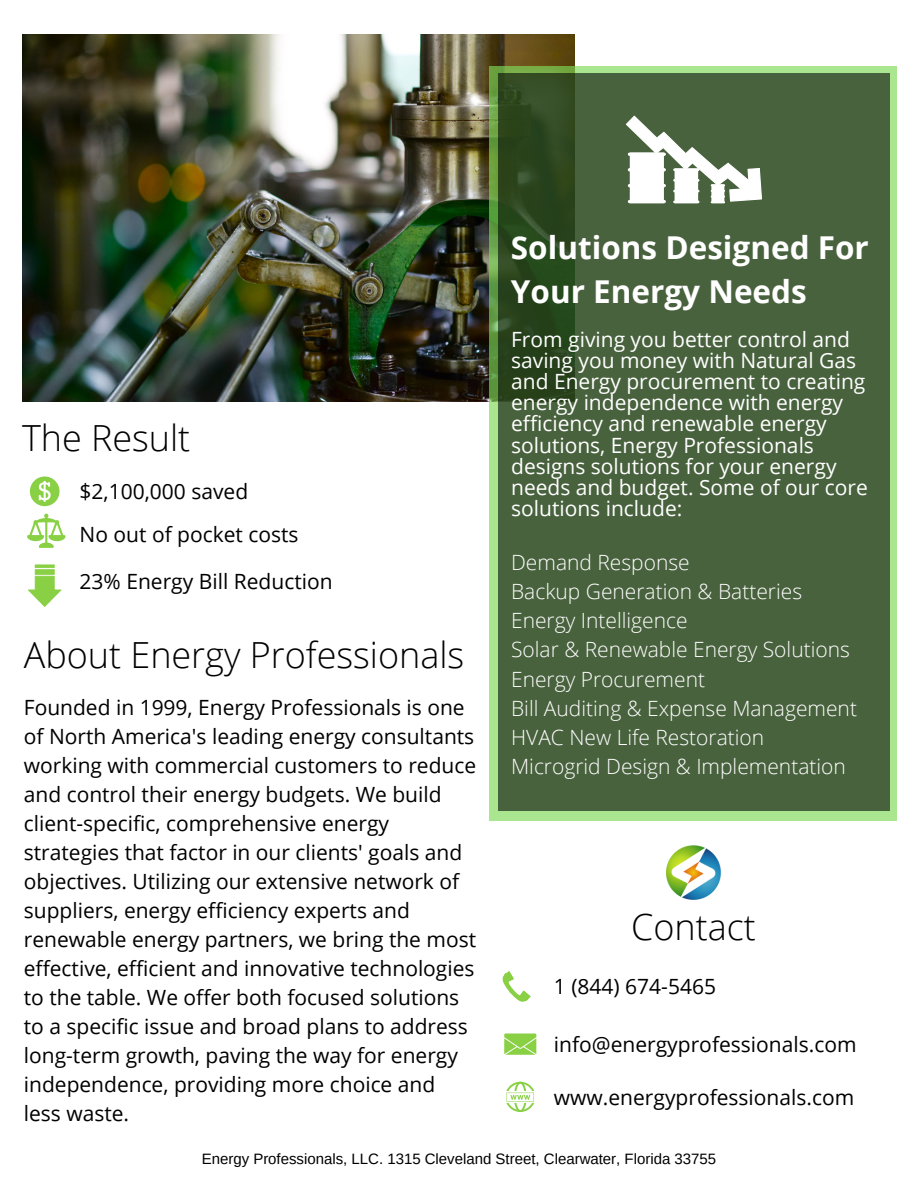
<style>
.page{position:relative;width:918px;height:1188px;background:#fff}
.page>*{position:absolute;margin:0;border:0;box-sizing:border-box;transform-origin:0 0}
.t1{font:300 36px "Open Sans";color:#000}
.t2{font:700 31.5px/43.5px "Open Sans";color:#fff}
.t3{font:21px/29px "Open Sans";color:#000}
.t4{font:21px/21.1px "Open Sans";color:#fff}
.t5{font:300 21px/29.2px "Open Sans";color:#fff}
.t6{font:15px "Arimo";color:#000}
</style>
<div class="page">
<img style="left:22px;top:35px;width:552px;height:366px">
<svg style="left:489px;top:66px;width:407px;height:755px;background:#9bd57f"></svg>
<svg style="left:498px;top:74px;width:392px;height:737px;background:#465f3b"></svg>
<svg style="left:30px;top:477px;width:30px;height:29px"></svg>
<svg style="left:28px;top:565px;width:34px;height:42px"></svg>
<svg style="left:626px;top:116px;width:136px;height:87px"></svg>
<img style="left:666px;top:845px;width:55px;height:55px">
<svg style="left:502px;top:971px;width:28px;height:31px"></svg>
<svg style="left:504px;top:1034px;width:32px;height:21px"></svg>
<svg style="left:506px;top:1082px;width:28px;height:30px"></svg>
<svg style="left:27px;top:514px;width:38px;height:34px"></svg>
<h2 class="t2" style="left:511px;top:225px;width:359px">Solutions Designed For<br>Your Energy Needs</h2>
<p class="t4" style="left:511px;top:328px;width:358px">From giving you better control and saving you money with Natural Gas and Energy procurement to creating energy independence with energy efficiency and renewable energy solutions, Energy Professionals designs solutions for your energy needs and budget. Some of our core solutions include:</p>
<h3 class="t1" style="left:22px;top:413px;width:170px">The Result</h3>
<h1 class="t3" style="left:80px;top:476px;width:170px">$2,100,000 saved</h1>
<p class="t3" style="left:80px;top:519px;width:220px">No out of pocket costs</p>
<h3 class="t3" style="left:80px;top:567px;width:254px">23% Energy Bill Reduction</h3>
<h3 class="t5" style="left:511px;top:547px;width:347px">Demand Response<br>Backup Generation &amp; Batteries<br>Energy Intelligence<br>Solar &amp; Renewable Energy Solutions<br>Energy Procurement<br>Bill Auditing &amp; Expense Management<br>HVAC New Life Restoration<br>Microgrid Design &amp; Implementation</h3>
<h3 class="t1" style="left:24px;top:629px;width:442px">About Energy Professionals</h3>
<p class="t3" style="left:24px;top:692px;width:454px">Founded in 1999, Energy Professionals is one of North America's leading energy consultants working with commercial customers to reduce and control their energy budgets. We build client-specific, comprehensive energy strategies that factor in our clients' goals and objectives. Utilizing our extensive network of suppliers, energy efficiency experts and renewable energy partners, we bring the most effective, efficient and innovative technologies to the table. We offer both focused solutions to a specific issue and broad plans to address long-term growth, paving the way for energy independence, providing more choice and less waste.</p>
<h3 class="t6" style="left:202px;top:1151px;width:516px">Energy Professionals, LLC. 1315 Cleveland Street, Clearwater, Florida 33755</h3>
<h1 class="t1" style="left:631px;top:902px;width:126px">Contact</h1>
<h3 class="t3" style="left:554px;top:972px;width:164px">1 (844) 674-5465</h3>
<p class="t3" style="left:554px;top:1029px;width:304px">info@energyprofessionals.com</p>
<h1 class="t3" style="left:554px;top:1082px;width:302px">www.energyprofessionals.com</h1>
</div>
